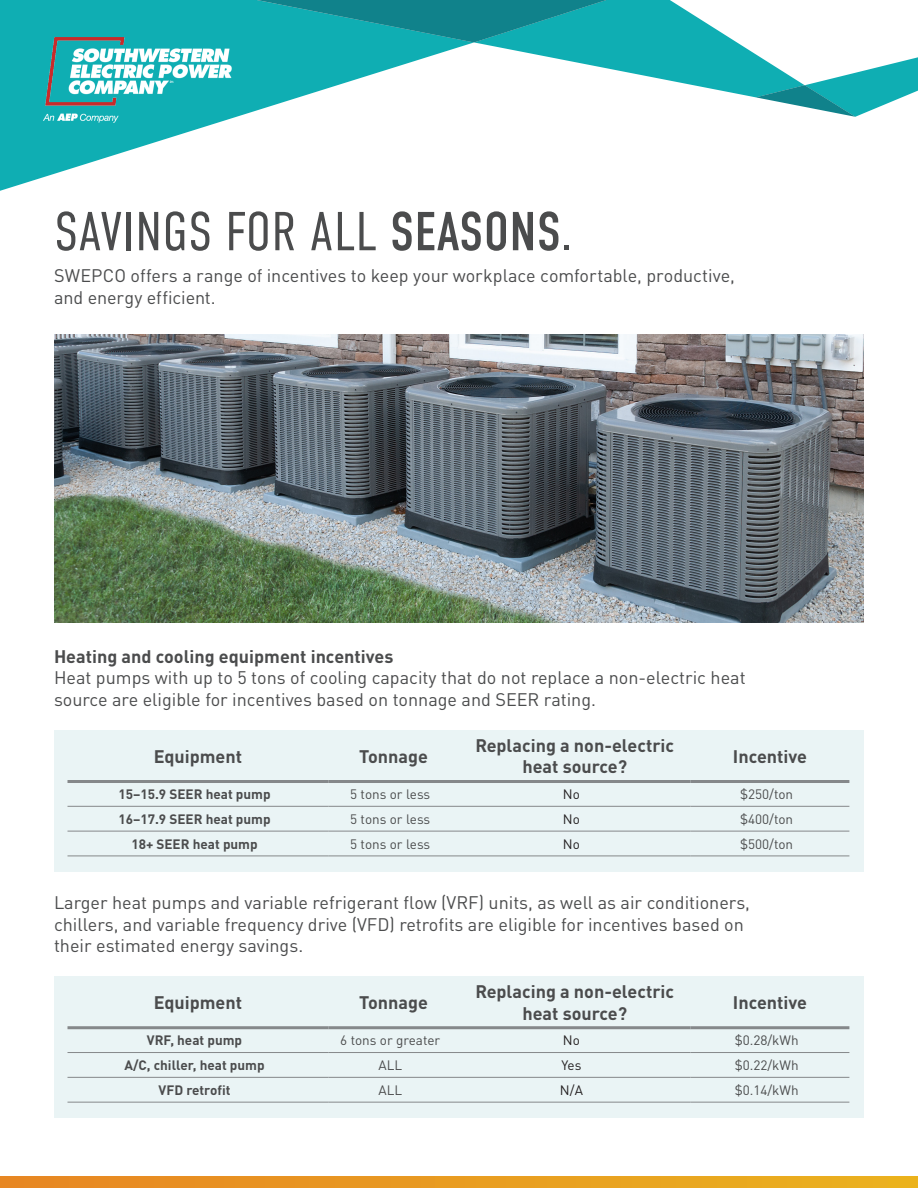
<style>
.page{position:relative;width:918px;height:1188px;background:#fff}
.page>*{position:absolute;margin:0;border:0;box-sizing:border-box;transform-origin:0 0}
.t1{font:300 54.75px "DIN Condensed";letter-spacing:.01em;color:#4b4c4d}
.t2{font:18px/21.6px "DINOT";color:#4b4c4d}
.t3{font:700 18px/21.6px "DINOT";color:#4b4c4d;text-align:center}
.t4{font:13.5px "DINOT";color:#4b4c4d}
.t5{font:700 13.5px "DINOT";color:#4b4c4d}
.t6{font:13.5px "DINOT";color:#231f20}
.s1{font-weight:400}
</style>
<div class="page">
<div style="left:54px;top:730px;width:810px;height:141px;background:#eaf4f5"></div>
<hr style="left:68px;top:780px;width:260px;height:3px;background:#85888a">
<hr style="left:328px;top:780px;width:131px;height:3px;background:#85888a">
<hr style="left:459px;top:780px;width:232px;height:3px;background:#85888a">
<hr style="left:691px;top:780px;width:158px;height:3px;background:#85888a">
<hr style="left:68px;top:806px;width:260px;height:1px;background:#85888a">
<hr style="left:328px;top:806px;width:131px;height:1px;background:#85888a">
<hr style="left:459px;top:806px;width:232px;height:1px;background:#85888a">
<hr style="left:691px;top:806px;width:158px;height:1px;background:#85888a">
<hr style="left:68px;top:831px;width:260px;height:1px;background:#85888a">
<hr style="left:328px;top:831px;width:131px;height:1px;background:#85888a">
<hr style="left:459px;top:831px;width:232px;height:1px;background:#85888a">
<hr style="left:691px;top:831px;width:158px;height:1px;background:#85888a">
<hr style="left:68px;top:856px;width:260px;height:1px;background:#85888a">
<hr style="left:328px;top:856px;width:131px;height:1px;background:#85888a">
<hr style="left:459px;top:856px;width:232px;height:1px;background:#85888a">
<hr style="left:691px;top:856px;width:158px;height:1px;background:#85888a">
<svg style="left:0;top:0;width:918px;height:191px"></svg>
<svg style="left:756px;top:85px;width:99px;height:32px"></svg>
<img style="left:44px;top:38px;width:188px;height:85px">
<svg style="left:0;top:1177px;width:918px;height:11px;background:#e89b21"></svg>
<img style="left:54px;top:335px;width:810px;height:288px">
<div style="left:54px;top:976px;width:810px;height:142px;background:#eaf4f5"></div>
<hr style="left:68px;top:1026px;width:260px;height:3px;background:#85888a">
<hr style="left:328px;top:1026px;width:131px;height:3px;background:#85888a">
<hr style="left:459px;top:1026px;width:232px;height:3px;background:#85888a">
<hr style="left:691px;top:1026px;width:158px;height:3px;background:#85888a">
<hr style="left:68px;top:1052px;width:260px;height:1px;background:#85888a">
<hr style="left:328px;top:1052px;width:131px;height:1px;background:#85888a">
<hr style="left:459px;top:1052px;width:232px;height:1px;background:#85888a">
<hr style="left:691px;top:1052px;width:158px;height:1px;background:#85888a">
<hr style="left:68px;top:1077px;width:260px;height:1px;background:#85888a">
<hr style="left:328px;top:1077px;width:131px;height:1px;background:#85888a">
<hr style="left:459px;top:1077px;width:232px;height:1px;background:#85888a">
<hr style="left:691px;top:1077px;width:158px;height:1px;background:#85888a">
<hr style="left:68px;top:1102px;width:260px;height:1px;background:#85888a">
<hr style="left:328px;top:1102px;width:131px;height:1px;background:#85888a">
<hr style="left:459px;top:1102px;width:232px;height:1px;background:#85888a">
<hr style="left:691px;top:1102px;width:158px;height:1px;background:#85888a">
<p class="t1" style="left:54px;top:201px;width:520px">SAVINGS FOR ALL <span class="s1">SEASONS</span>.</p>
<p class="t2" style="left:54px;top:264px;width:683px;line-height:22.5px">SWEPCO offers a range of incentives to keep your workplace comfortable, productive, and energy efficient.</p>
<p class="t3" style="left:54px;top:645px;width:341px">Heating and cooling equipment incentives</p>
<p class="t2" style="left:54px;top:667px;width:693px">Heat pumps with up to 5 tons of cooling capacity that do not replace a non-electric heat source are eligible for incentives based on tonnage and SEER rating.</p>
<p class="t3" style="left:154px;top:745px;width:90px">Equipment</p>
<p class="t3" style="left:359px;top:745px;width:70px">Tonnage</p>
<p class="t3" style="left:475px;top:734px;width:200px">Replacing a non-electric heat source?</p>
<p class="t3" style="left:733px;top:745px;width:76px">Incentive</p>
<p class="t5" style="left:118px;top:785px;width:154px">15–15.9 SEER heat pump</p>
<p class="t4" style="left:350px;top:786px;width:82px">5 tons or less</p>
<p class="t6" style="left:563px;top:786px;width:19px">No</p>
<p class="t4" style="left:740px;top:786px;width:55px">$250/ton</p>
<p class="t5" style="left:118px;top:810px;width:154px">16–17.9 SEER heat pump</p>
<p class="t4" style="left:350px;top:811px;width:82px">5 tons or less</p>
<p class="t6" style="left:563px;top:811px;width:19px">No</p>
<p class="t4" style="left:740px;top:811px;width:55px">$400/ton</p>
<p class="t5" style="left:131px;top:835px;width:128px">18+ SEER heat pump</p>
<p class="t4" style="left:350px;top:835px;width:82px">5 tons or less</p>
<p class="t6" style="left:563px;top:835px;width:19px">No</p>
<p class="t4" style="left:740px;top:835px;width:55px">$500/ton</p>
<p class="t2" style="left:54px;top:891px;width:698px">Larger heat pumps and variable refrigerant flow (VRF) units, as well as air conditioners, chillers, and variable frequency drive (VFD) retrofits are eligible for incentives based on their estimated energy savings.</p>
<p class="t3" style="left:154px;top:991px;width:90px">Equipment</p>
<p class="t3" style="left:359px;top:991px;width:70px">Tonnage</p>
<p class="t3" style="left:475px;top:980px;width:200px">Replacing a non-electric heat source?</p>
<p class="t3" style="left:733px;top:991px;width:76px">Incentive</p>
<p class="t5" style="left:147px;top:1032px;width:97px">VRF, heat pump</p>
<p class="t4" style="left:340px;top:1032px;width:101px">6 tons or greater</p>
<p class="t6" style="left:563px;top:1032px;width:19px">No</p>
<p class="t4" style="left:735px;top:1032px;width:65px">$0.28/kWh</p>
<p class="t5" style="left:124px;top:1056px;width:142px">A/C, chiller, heat pump</p>
<p class="t4" style="left:378px;top:1057px;width:25px">ALL</p>
<p class="t6" style="left:561px;top:1057px;width:21px">Yes</p>
<p class="t4" style="left:735px;top:1057px;width:65px">$0.22/kWh</p>
<p class="t5" style="left:159px;top:1081px;width:73px">VFD retrofit</p>
<p class="t4" style="left:378px;top:1082px;width:25px">ALL</p>
<p class="t6" style="left:560px;top:1082px;width:24px">N/A</p>
<p class="t4" style="left:735px;top:1082px;width:65px">$0.14/kWh</p>
</div>
